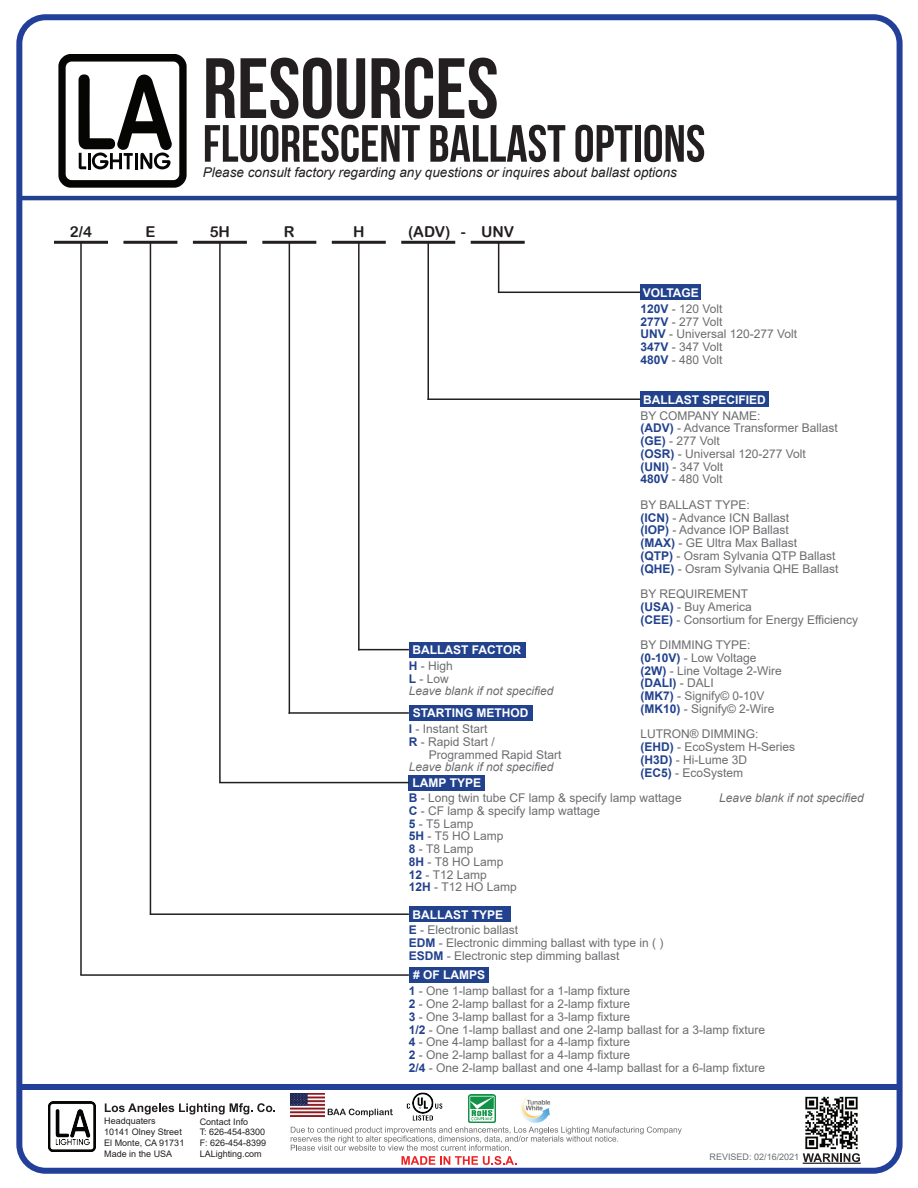
<style>
.page{position:relative;width:918px;height:1188px;background:#fff}
.page>*{position:absolute;margin:0;border:0;box-sizing:border-box;transform-origin:0 0}
.t1{font:700 85.35px "Bebas Neue";color:#231f20}
.t2{font:700 52.35px "Bebas Neue";color:#231f20}
.t3{font:15px "Arial Rounded MT Bold";color:#231f20}
.t4{font:italic 13.5px "Arial";color:#231f20}
.t5{font:12px "Arial";color:#6c6d70}
.t6{font:700 12px "Arial";color:#fff}
.t7{font:italic 12px "Arial";color:#6c6d70}
.t8{font:700 12px "Arial";color:#22428e}
.t9{font:9px/10.8px "Arial";color:#231f20}
.t10{font:9px "Arial";color:#6c6d70}
.s1{font-weight:700;color:#22428e}
.s2{font-weight:400;color:#6c6d70}
</style>
<div class="page">
<svg style="left:105px;top:1103px;width:170px;height:12px"></svg>
<img style="left:48px;top:1102px;width:48px;height:49px">
<svg style="left:291px;top:1127px;width:391px;height:38px"></svg>
<hr style="left:803px;top:1163px;width:58px;height:1px;background:#231f20">
<svg style="left:803px;top:1153px;width:57px;height:9px"></svg>
<img style="left:291px;top:1093px;width:34px;height:23px">
<svg style="left:328px;top:1109px;width:65px;height:8px"></svg>
<div style="left:19px;top:1084px;width:880px;height:6px;background:#223f99"></div>
<div style="left:16px;top:14px;width:887px;height:1160px;border:6px solid #223f99;border-radius:26px"></div>
<img style="left:406px;top:1092px;width:37px;height:29px">
<img style="left:521px;top:1095px;width:30px;height:28px">
<img style="left:469px;top:1095px;width:27px;height:28px">
<img style="left:805px;top:1096px;width:53px;height:54px">
<div style="left:409px;top:642px;width:117px;height:16px;background:#22428e"></div>
<hr style="left:21px;top:196px;width:876px;height:4px;background:#22428e">
<svg style="left:58px;top:54px;width:129px;height:134px"></svg>
<hr style="left:54px;top:241px;width:54px;height:3px;background:#231f20">
<hr style="left:358px;top:242px;width:2px;height:408px;background:#231f20">
<div style="left:640px;top:285px;width:61px;height:15px;background:#22428e"></div>
<hr style="left:123px;top:241px;width:54px;height:3px;background:#231f20">
<hr style="left:193px;top:241px;width:54px;height:3px;background:#231f20">
<hr style="left:262px;top:241px;width:54px;height:3px;background:#231f20">
<hr style="left:332px;top:241px;width:54px;height:3px;background:#231f20">
<hr style="left:401px;top:241px;width:54px;height:3px;background:#231f20">
<hr style="left:471px;top:241px;width:54px;height:3px;background:#231f20">
<div style="left:640px;top:391px;width:129px;height:16px;background:#22428e"></div>
<div style="left:409px;top:705px;width:124px;height:16px;background:#22428e"></div>
<hr style="left:428px;top:242px;width:1px;height:158px;background:#231f20">
<hr style="left:498px;top:242px;width:1px;height:51px;background:#231f20">
<hr style="left:289px;top:242px;width:1px;height:472px;background:#231f20">
<hr style="left:219px;top:242px;width:2px;height:541px;background:#231f20">
<hr style="left:150px;top:242px;width:1px;height:672px;background:#231f20">
<hr style="left:80px;top:242px;width:2px;height:733px;background:#231f20">
<div style="left:409px;top:775px;width:76px;height:15px;background:#22428e"></div>
<div style="left:409px;top:906px;width:101px;height:16px;background:#22428e"></div>
<div style="left:409px;top:967px;width:80px;height:16px;background:#22428e"></div>
<hr style="left:498px;top:292px;width:142px;height:1px;background:#231f20">
<hr style="left:428px;top:398px;width:212px;height:2px;background:#231f20">
<hr style="left:358px;top:649px;width:51px;height:1px;background:#231f20">
<hr style="left:289px;top:712px;width:120px;height:2px;background:#231f20">
<hr style="left:219px;top:782px;width:190px;height:1px;background:#231f20">
<hr style="left:150px;top:913px;width:259px;height:2px;background:#231f20">
<hr style="left:80px;top:974px;width:329px;height:2px;background:#231f20">
<p class="t3" style="left:70px;top:223px;width:24px">2/4</p>
<p class="t1" style="left:203px;top:42px;width:297px">RESOURCES</p>
<p class="t2" style="left:203px;top:115px;width:504px">FLUORESCENT BALLAST OPTIONS</p>
<p class="t4" style="left:203px;top:163px;width:476px">Please consult factory regarding any questions or inquires about ballast options</p>
<p class="t3" style="left:145px;top:223px;width:12px">E</p>
<p class="t3" style="left:210px;top:223px;width:22px">5H</p>
<p class="t3" style="left:284px;top:223px;width:12px">R</p>
<p class="t3" style="left:353px;top:223px;width:13px">H</p>
<p class="t3" style="left:408px;top:223px;width:44px">(ADV)</p>
<p class="t3" style="left:461px;top:223px;width:6px">-</p>
<p class="t3" style="left:481px;top:223px;width:35px">UNV</p>
<p class="t9" style="left:104px;top:1116px;width:82px">Headquaters<br>10141 Olney Street<br>El Monte, CA 91731<br>Made in the USA</p>
<p class="t9" style="left:200px;top:1116px;width:68px">Contact Info<br>T: 626-454-8300<br>F: 626-454-8399<br>LALighting.com</p>
<p class="t6" style="left:643px;top:284px;width:58px">VOLTAGE</p>
<p class="t5" style="left:640px;top:300px;width:84px"><span class="s1">120V</span> - 120 Volt</p>
<p class="t5" style="left:640px;top:313px;width:84px"><span class="s1">277V</span> - 277 Volt</p>
<p class="t5" style="left:640px;top:326px;width:158px"><span class="s1">UNV</span> - Universal 120-277 Volt</p>
<p class="t5" style="left:640px;top:339px;width:84px"><span class="s1">347V</span> - 347 Volt</p>
<p class="t5" style="left:640px;top:351px;width:84px"><span class="s1">480V</span> - 480 Volt</p>
<p class="t6" style="left:643px;top:391px;width:124px">BALLAST SPECIFIED</p>
<p class="t5" style="left:640px;top:407px;width:122px">BY COMPANY NAME:</p>
<p class="t5" style="left:640px;top:420px;width:199px"><span class="s1">(ADV)</span> - Advance Transformer Ballast</p>
<p class="t5" style="left:640px;top:433px;width:81px"><span class="s1">(GE)</span> - 277 Volt</p>
<p class="t5" style="left:640px;top:445px;width:167px"><span class="s1">(OSR)</span> - Universal 120-277 Volt</p>
<p class="t5" style="left:640px;top:458px;width:84px"><span class="s1">(UNI)</span> - 347 Volt</p>
<p class="t5" style="left:640px;top:471px;width:84px"><span class="s1">480V</span> - 480 Volt</p>
<p class="t5" style="left:640px;top:496px;width:111px">BY BALLAST TYPE:</p>
<p class="t5" style="left:640px;top:509px;width:150px"><span class="s1">(ICN)</span> - Advance ICN Ballast</p>
<p class="t5" style="left:640px;top:522px;width:150px"><span class="s1">(IOP)</span> - Advance IOP Ballast</p>
<p class="t5" style="left:640px;top:535px;width:158px"><span class="s1">(MAX)</span> - GE Ultra Max Ballast</p>
<p class="t5" style="left:640px;top:547px;width:197px"><span class="s1">(QTP)</span> - Osram Sylvania QTP Ballast</p>
<p class="t5" style="left:640px;top:560px;width:200px"><span class="s1">(QHE)</span> - Osram Sylvania QHE Ballast</p>
<p class="t5" style="left:640px;top:586px;width:109px">BY REQUIREMENT</p>
<p class="t5" style="left:640px;top:598px;width:113px"><span class="s1">(USA)</span> - Buy America</p>
<p class="t5" style="left:640px;top:611px;width:219px"><span class="s1">(CEE)</span> - Consortium for Energy Efficiency</p>
<p class="t5" style="left:640px;top:637px;width:112px">BY DIMMING TYPE:</p>
<p class="t5" style="left:640px;top:649px;width:118px"><span class="s1">(0-10V)</span> - Low Voltage</p>
<p class="t5" style="left:640px;top:662px;width:143px"><span class="s1">(2W)</span> - Line Voltage 2-Wire</p>
<p class="t8" style="left:640px;top:675px;width:75px">(DALI) <span class="s2">- DALI</span></p>
<p class="t5" style="left:640px;top:688px;width:126px"><span class="s1">(MK7)</span> - Signify© 0-10V</p>
<p class="t5" style="left:640px;top:700px;width:136px"><span class="s1">(MK10)</span> - Signify© 2-Wire</p>
<p class="t5" style="left:640px;top:726px;width:120px">LUTRON® DIMMING:</p>
<p class="t5" style="left:640px;top:739px;width:156px"><span class="s1">(EHD)</span> - EcoSystem H-Series</p>
<p class="t5" style="left:640px;top:751px;width:108px"><span class="s1">(H3D)</span> - Hi-Lume 3D</p>
<p class="t5" style="left:640px;top:764px;width:104px"><span class="s1">(EC5)</span> - EcoSystem</p>
<p class="t7" style="left:719px;top:790px;width:146px">Leave blank if not specified</p>
<p class="t6" style="left:413px;top:641px;width:110px">BALLAST FACTOR</p>
<p class="t5" style="left:409px;top:657px;width:46px"><span class="s1">H</span> - High</p>
<p class="t5" style="left:409px;top:670px;width:42px"><span class="s1">L</span> - Low</p>
<p class="t7" style="left:409px;top:683px;width:146px">Leave blank if not specified</p>
<p class="t6" style="left:413px;top:705px;width:117px">STARTING METHOD</p>
<p class="t5" style="left:409px;top:721px;width:80px"><span class="s1">I</span> - Instant Start</p>
<p class="t5" style="left:409px;top:734px;width:88px"><span class="s1">R</span> - Rapid Start /</p>
<p class="t5" style="left:429px;top:746px;width:134px">Programmed Rapid Start</p>
<p class="t7" style="left:409px;top:760px;width:146px">Leave blank if not specified</p>
<p class="t6" style="left:413px;top:774px;width:70px">LAMP TYPE</p>
<p class="t5" style="left:409px;top:790px;width:274px"><span class="s1">B</span> - Long twin tube CF lamp &amp; specify lamp wattage</p>
<p class="t5" style="left:409px;top:802px;width:193px"><span class="s1">C</span> - CF lamp &amp; specify lamp wattage</p>
<p class="t5" style="left:409px;top:815px;width:66px"><span class="s1">5</span> - T5 Lamp</p>
<p class="t5" style="left:409px;top:828px;width:96px"><span class="s1">5H</span> - T5 HO Lamp</p>
<p class="t5" style="left:409px;top:841px;width:66px"><span class="s1">8</span> - T8 Lamp</p>
<p class="t5" style="left:409px;top:853px;width:96px"><span class="s1">8H</span> - T8 HO Lamp</p>
<p class="t5" style="left:409px;top:866px;width:79px"><span class="s1">12</span> - T12 Lamp</p>
<p class="t5" style="left:409px;top:879px;width:109px"><span class="s1">12H</span> - T12 HO Lamp</p>
<p class="t6" style="left:413px;top:906px;width:92px">BALLAST TYPE</p>
<p class="t5" style="left:409px;top:922px;width:111px"><span class="s1">E</span> - Electronic ballast</p>
<p class="t5" style="left:409px;top:935px;width:256px"><span class="s1">EDM</span> - Electronic dimming ballast with type in ( )</p>
<p class="t5" style="left:409px;top:948px;width:212px"><span class="s1">ESDM</span> - Electronic step dimming ballast</p>
<p class="t6" style="left:413px;top:967px;width:74px"># OF LAMPS</p>
<p class="t5" style="left:409px;top:983px;width:223px"><span class="s1">1</span> - One 1-lamp ballast for a 1-lamp fixture</p>
<p class="t5" style="left:409px;top:996px;width:223px"><span class="s1">2</span> - One 2-lamp ballast for a 2-lamp fixture</p>
<p class="t5" style="left:409px;top:1008px;width:223px"><span class="s1">3</span> - One 3-lamp ballast for a 3-lamp fixture</p>
<p class="t5" style="left:409px;top:1021px;width:358px"><span class="s1">1/2</span> - One 1-lamp ballast and one 2-lamp ballast for a 3-lamp fixture</p>
<p class="t5" style="left:409px;top:1034px;width:223px"><span class="s1">4</span> - One 4-lamp ballast for a 4-lamp fixture</p>
<p class="t5" style="left:409px;top:1047px;width:223px"><span class="s1">2</span> - One 2-lamp ballast for a 4-lamp fixture</p>
<p class="t5" style="left:409px;top:1059px;width:358px"><span class="s1">2/4</span> - One 2-lamp ballast and one 4-lamp ballast for a 6-lamp fixture</p>
<p class="t10" style="left:710px;top:1151px;width:91px">REVISED: 02/16/2021</p>
</div>
